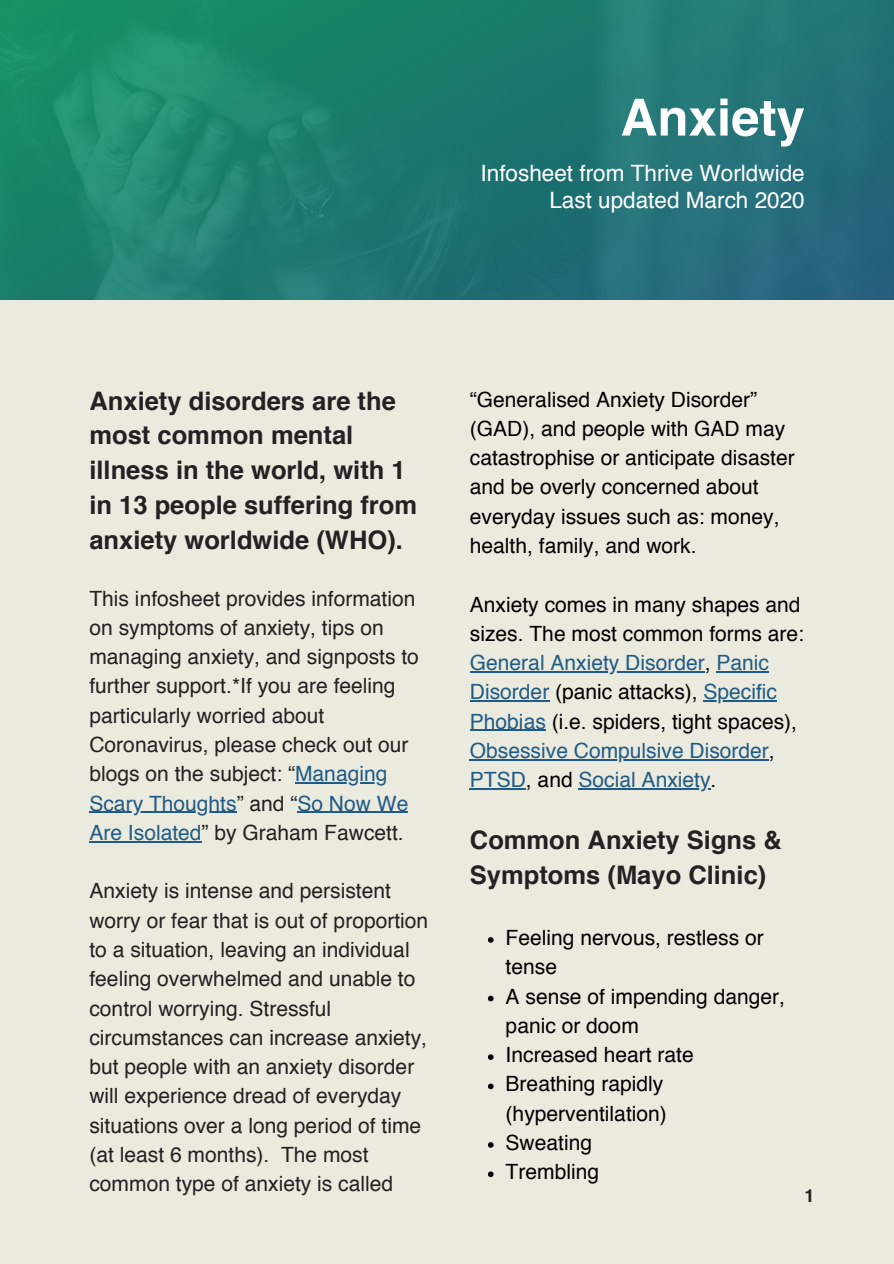
<style>
.page{position:relative;width:894px;height:1264px;background:#fff}
.page>*{position:absolute;margin:0;border:0;box-sizing:border-box;transform-origin:0 0}
.t1{font:700 51px "Helvetica";color:#fff}
.t2{font:700 25.5px/35px "Helvetica";color:#222}
.t3{font:22.5px/27px "Helvetica";color:#fff;text-align:right}
.t4{font:21px/29.2px "Helvetica";color:#222}
.t5{font:21px/29.2px "Helvetica";color:#000}
.t6{font:700 18px "Helvetica";color:#222}
.s1{color:#215b85}
</style>
<div class="page">
<div style="left:0;top:0;width:893px;height:1263px;background:#eaeade"></div>
<hr style="left:295px;top:782px;width:92px;height:1px;background:#215b85">
<hr style="left:89px;top:811px;width:147px;height:1px;background:#215b85">
<hr style="left:297px;top:811px;width:111px;height:1px;background:#215b85">
<hr style="left:89px;top:841px;width:112px;height:1px;background:#215b85">
<svg style="left:0;top:0;width:893px;height:300px;background:#1f7b71"></svg>
<svg style="left:488px;top:937px;width:5px;height:5px"></svg>
<svg style="left:488px;top:995px;width:5px;height:6px"></svg>
<svg style="left:488px;top:1054px;width:5px;height:5px"></svg>
<svg style="left:488px;top:1083px;width:5px;height:6px"></svg>
<svg style="left:488px;top:1142px;width:5px;height:5px"></svg>
<svg style="left:488px;top:1171px;width:5px;height:6px"></svg>
<hr style="left:470px;top:671px;width:234px;height:1px;background:#215b85">
<hr style="left:716px;top:671px;width:52px;height:1px;background:#215b85">
<hr style="left:470px;top:700px;width:79px;height:1px;background:#215b85">
<hr style="left:703px;top:700px;width:73px;height:1px;background:#215b85">
<hr style="left:470px;top:730px;width:75px;height:1px;background:#215b85">
<hr style="left:470px;top:759px;width:298px;height:1px;background:#215b85">
<hr style="left:470px;top:788px;width:56px;height:1px;background:#215b85">
<hr style="left:578px;top:788px;width:132px;height:1px;background:#215b85">
<h1 class="t1" style="left:620px;top:96px;width:186px">Anxiety</h1>
<p class="t3" style="left:480px;top:161px;width:326px">Infosheet from Thrive Worldwide<br>Last updated March 2020</p>
<p class="t2" style="left:89px;top:385px;width:329px">Anxiety disorders are the most common mental illness in the world, with 1 in 13 people suffering from anxiety worldwide (WHO).</p>
<p class="t4" style="left:89px;top:585px;width:331px">This infosheet provides information on symptoms of anxiety, tips on managing anxiety, and signposts to further support.*If you are feeling particularly worried about Coronavirus, please check out our blogs on the subject: “<span class="s1">Managing Scary Thoughts</span>” and “<span class="s1">So Now We Are Isolated</span>” by Graham Fawcett.</p>
<p class="t4" style="left:89px;top:878px;width:340px">Anxiety is intense and persistent worry or fear that is out of proportion to a situation, leaving an individual feeling overwhelmed and unable to control worrying. Stressful circumstances can increase anxiety, but people with an anxiety disorder will experience dread of everyday situations over a long period of time (at least 6 months). The most common type of anxiety is called</p>
<p class="t5" style="left:470px;top:386px;width:326px">“Generalised Anxiety Disorder” (GAD), and people with GAD may catastrophise or anticipate disaster and be overly concerned about everyday issues such as: money, health, family, and work.</p>
<p class="t5" style="left:470px;top:591px;width:335px">Anxiety comes in many shapes and sizes. The most common forms are:<br><span class="s1">General Anxiety Disorder</span>, <span class="s1">Panic Disorder</span> (panic attacks), <span class="s1">Specific Phobias</span> (i.e. spiders, tight spaces), <span class="s1">Obsessive Compulsive Disorder</span>, <span class="s1">PTSD</span>, and <span class="s1">Social Anxiety</span>.</p>
<p class="t2" style="left:470px;top:824px;width:313px">Common Anxiety Signs &amp;<br>Symptoms (Mayo Clinic)</p>
<p class="t5" style="left:505px;top:924px;width:281px">Feeling nervous, restless or tense<br>A sense of impending danger, panic or doom<br>Increased heart rate<br>Breathing rapidly (hyperventilation)<br>Sweating<br>Trembling</p>
<p class="t6" style="left:804px;top:1188px;width:12px">1</p>
</div>
